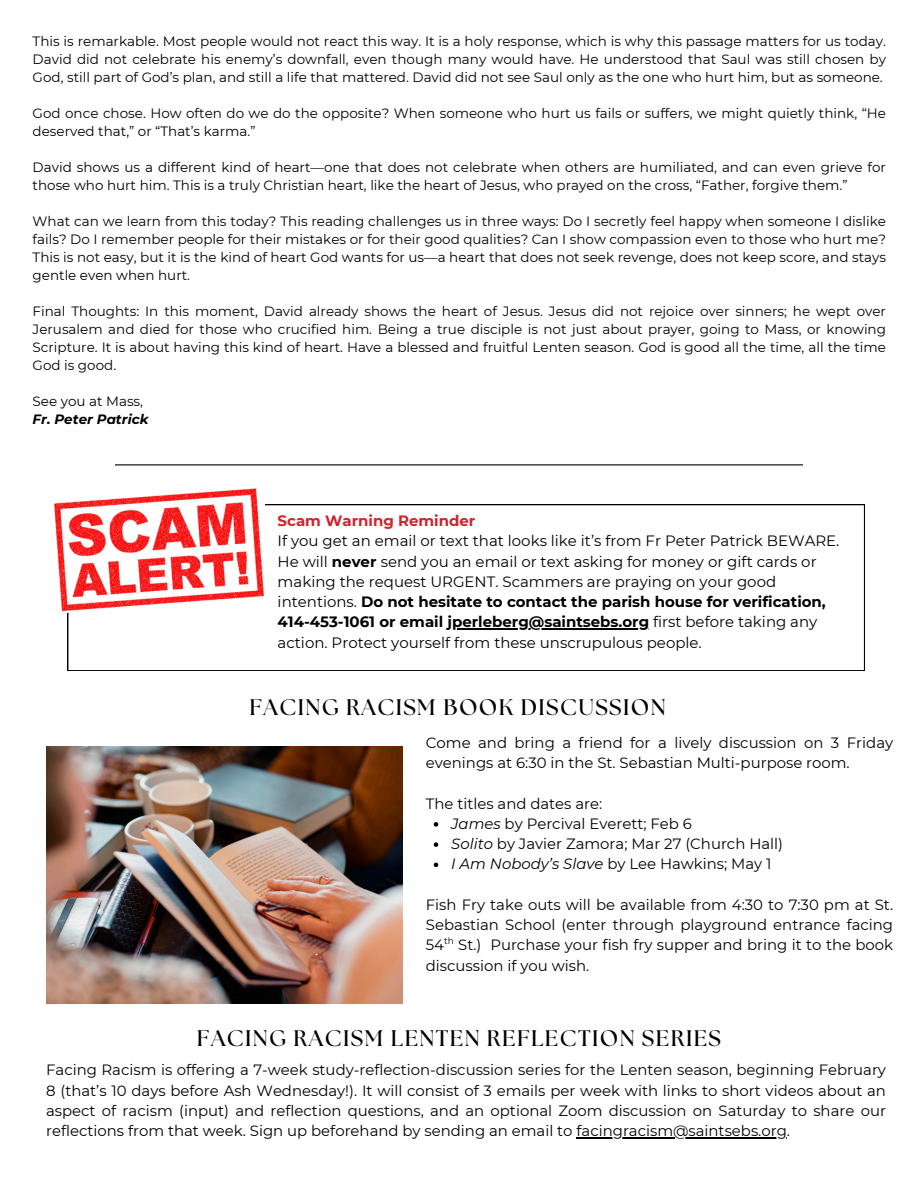
<style>
.page{position:relative;width:918px;height:1188px;background:#fff}
.page>*{position:absolute;margin:0;border:0;box-sizing:border-box;transform-origin:0 0}
.t1{font:700 22.5px "The Seasons";letter-spacing:.065em;color:#000}
.t2{font:15px/20.2px "Montserrat";color:#000}
.t3{font:700 15px "Montserrat";color:#d1232a}
.t4{font:14.85px/20.2px "Montserrat";color:#000}
.t5{font:13.5px/18px "Montserrat";color:#000;text-align:justify}
.t6{font:italic 700 13.5px "Montserrat";color:#000}
.t7{font:9px "Montserrat";color:#000}
.s1{font-weight:700}
.s2{font-style:italic}
</style>
<div class="page">
<svg style="left:67px;top:504px;width:798px;height:167px"></svg>
<img style="left:54px;top:488px;width:210px;height:124px">
<hr style="left:115px;top:464px;width:688px;height:1px;background:#000">
<img style="left:46px;top:746px;width:357px;height:258px">
<hr style="left:447px;top:628px;width:202px;height:2px;background:#000">
<svg style="left:434px;top:822px;width:4px;height:5px"></svg>
<svg style="left:434px;top:842px;width:4px;height:5px"></svg>
<svg style="left:434px;top:863px;width:4px;height:4px"></svg>
<hr style="left:577px;top:1137px;width:210px;height:1px;background:#000">
<p class="t5" style="left:33px;top:32px;width:855px">This is remarkable. Most people would not react this way. It is a holy response, which is why this passage matters for us today.<br>David did not celebrate his enemy’s downfall, even though many would have. He understood that Saul was still chosen by God, still part of God’s plan, and still a life that mattered. David did not see Saul only as the one who hurt him, but as someone.</p>
<p class="t5" style="left:33px;top:104px;width:855px">God once chose. How often do we do the opposite? When someone who hurt us fails or suffers, we might quietly think, “He deserved that,” or “That’s karma.”</p>
<p class="t5" style="left:33px;top:158px;width:855px">David shows us a different kind of heart—one that does not celebrate when others are humiliated, and can even grieve for those who hurt him. This is a truly Christian heart, like the heart of Jesus, who prayed on the cross, “Father, forgive them.”</p>
<p class="t5" style="left:33px;top:212px;width:855px">What can we learn from this today? This reading challenges us in three ways: Do I secretly feel happy when someone I dislike fails? Do I remember people for their mistakes or for their good qualities? Can I show compassion even to those who hurt me?<br>This is not easy, but it is the kind of heart God wants for us—a heart that does not seek revenge, does not keep score, and stays gentle even when hurt.</p>
<p class="t5" style="left:33px;top:302px;width:855px">Final Thoughts: In this moment, David already shows the heart of Jesus. Jesus did not rejoice over sinners; he wept over Jerusalem and died for those who crucified him. Being a true disciple is not just about prayer, going to Mass, or knowing Scripture. It is about having this kind of heart. Have a blessed and fruitful Lenten season. God is good all the time, all the time God is good.</p>
<p class="t5" style="left:33px;top:392px;width:112px">See you at Mass,</p>
<p class="t6" style="left:33px;top:411px;width:117px">Fr. Peter Patrick</p>
<p class="t3" style="left:278px;top:512px;width:199px">Scam Warning Reminder</p>
<p class="t2" style="left:278px;top:531px;width:563px">If you get an email or text that looks like it’s from Fr Peter Patrick BEWARE.<br>He will <span class="s1">never</span> send you an email or text asking for money or gift cards or making the request URGENT. Scammers are praying on your good intentions. <span class="s1">Do not hesitate to contact the parish house for verification, 414-453-1061 or email jperleberg@saintsebs.org</span> first before taking any action. Protect yourself from these unscrupulous people.</p>
<h1 class="t1" style="left:249px;top:697px;width:418px">FACING RACISM BOOK DISCUSSION</h1>
<p class="t4" style="left:426px;top:732px;width:469px">Come and bring a friend for a lively discussion on 3 Friday evenings at 6:30 in the St. Sebastian Multi-purpose room.</p>
<p class="t4" style="left:451px;top:793px;width:333px;text-indent:-25px">The titles and dates are:<br><span class="s2">James</span> by Percival Everett; Feb 6<br><span class="s2">Solito</span> by Javier Zamora; Mar 27 (Church Hall)<br><span class="s2">I Am Nobody’s Slave</span> by Lee Hawkins; May 1</p>
<p class="t4" style="left:426px;top:894px;width:469px;text-align:justify">Fish Fry take outs will be available from 4:30 to 7:30 pm at St.<br>Sebastian School (enter through playground entrance facing 54 St.) Purchase your fish fry supper and bring it to the book discussion if you wish.</p>
<p class="t7" style="left:444px;top:935px;width:11px">th</p>
<h1 class="t1" style="left:197px;top:1028px;width:526px">FACING RACISM LENTEN REFLECTION SERIES</h1>
<p class="t4" style="left:46px;top:1060px;width:841px;text-align:justify">Facing Racism is offering a 7-week study-reflection-discussion series for the Lenten season, beginning February 8 (that’s 10 days before Ash Wednesday!). It will consist of 3 emails per week with links to short videos about an aspect of racism (input) and reflection questions, and an optional Zoom discussion on Saturday to share our reflections from that week. Sign up beforehand by sending an email to facingracism@saintsebs.org.</p>
</div>
